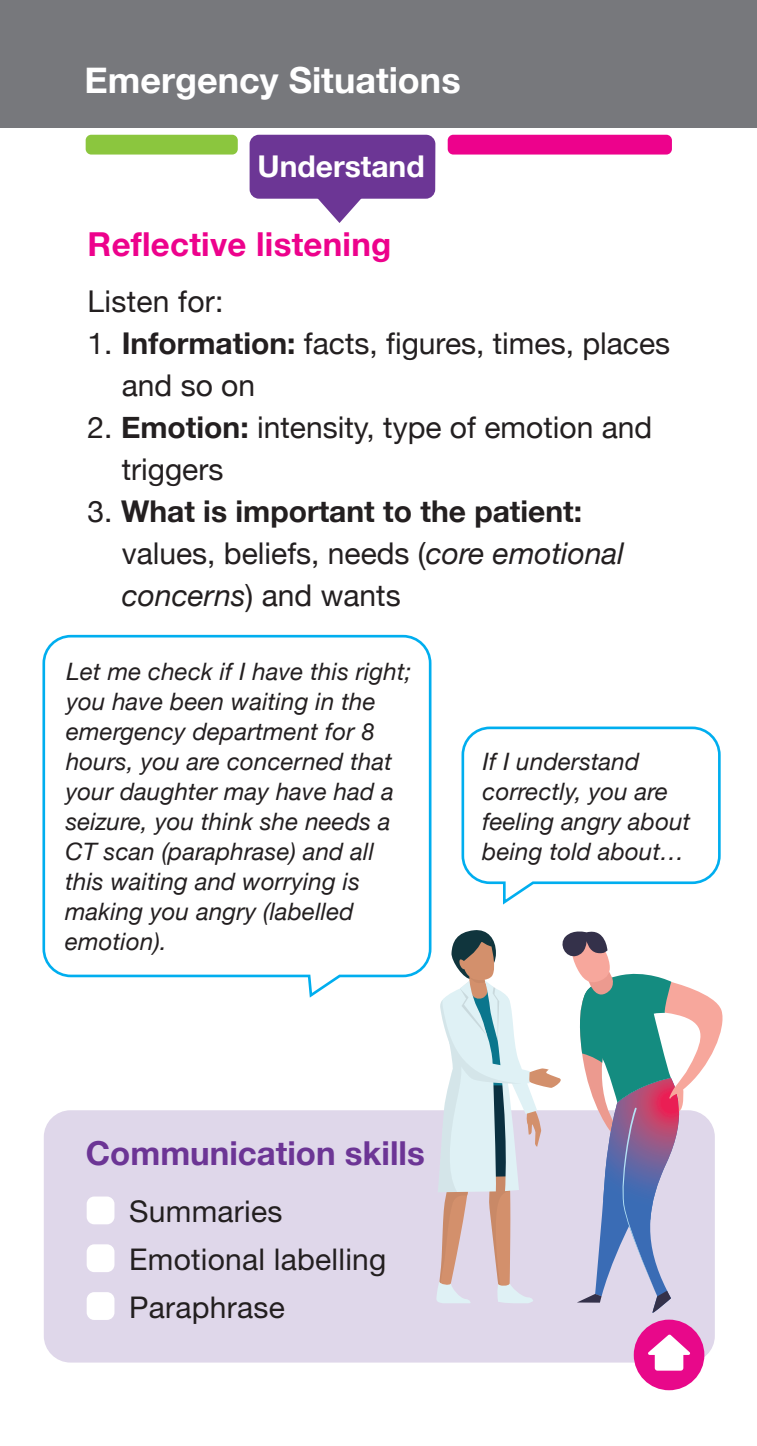
<style>
.page{position:relative;width:757px;height:1446px;background:#fff}
.page>*{position:absolute;margin:0;border:0;box-sizing:border-box;transform-origin:0 0}
.t1{font:700 36px "Helvetica Neue";color:#fff}
.t2{font:700 33px "Helvetica Neue";color:#6c3595}
.t3{font:700 33px "Helvetica Neue";letter-spacing:.01em;color:#ed028c}
.t4{font:30px/42px "Helvetica Neue";color:#231f20}
.t5{font:30px/48px "Helvetica Neue";letter-spacing:.01em;color:#231f20}
.t6{font:700 30px "Helvetica Neue";color:#fff}
.t7{font:italic 24px/30px "Helvetica Neue";letter-spacing:.01em;color:#231f20}
.s1{font-weight:700}
.s2{font-style:italic}
</style>
<div class="page">
<div style="left:44px;top:1110px;width:671px;height:252px;background:#dfd7ea;border-radius:27px"></div>
<div style="left:87px;top:1196px;width:27px;height:28px;background:#fff;border-radius:8px"></div>
<div style="left:87px;top:1244px;width:27px;height:28px;background:#fff;border-radius:8px"></div>
<div style="left:87px;top:1292px;width:27px;height:28px;background:#fff;border-radius:8px"></div>
<div style="left:634px;top:1319px;width:70px;height:71px;background:#e8088a;border-radius:50%"></div>
<div style="left:655px;top:1351px;width:28px;height:19px;background:#fff;border-radius:3px"></div>
<svg style="left:648px;top:1334px;width:43px;height:21px"></svg>
<svg style="left:42px;top:634px;width:390px;height:364px"></svg>
<svg style="left:461px;top:726px;width:260px;height:179px"></svg>
<div style="left:0;top:0;width:757px;height:128px;background:#77787c"></div>
<svg style="left:318px;top:199px;width:43px;height:24px"></svg>
<div style="left:250px;top:135px;width:185px;height:64px;background:#6c3695;border-radius:9px"></div>
<div style="left:86px;top:135px;width:152px;height:20px;background:#8bc63e;border-radius:6px"></div>
<div style="left:448px;top:135px;width:224px;height:20px;background:#ed028c;border-radius:6px"></div>
<svg style="left:436px;top:930px;width:287px;height:383px"></svg>
<h1 class="t1" style="left:85px;top:52px;width:377px">Emergency Situations</h1>
<p class="t6" style="left:257px;top:142px;width:169px">Understand</p>
<h2 class="t3" style="left:88px;top:218px;width:305px">Reflective listening</h2>
<p class="t4" style="left:88px;top:282px;width:137px">Listen for:</p>
<p class="t4" style="left:122px;top:324px;width:550px;text-indent:-34px">1. <span class="s1">Information:</span> facts, figures, times, places and so on</p>
<p class="t4" style="left:122px;top:408px;width:532px;text-indent:-34px">2. <span class="s1">Emotion:</span> intensity, type of emotion and triggers</p>
<p class="t4" style="left:122px;top:492px;width:504px;text-indent:-34px">3. <span class="s1">What is important to the patient: </span>values, beliefs, needs (<span class="s2">core emotional concerns</span>) and wants</p>
<p class="t7" style="left:65px;top:658px;width:348px">Let me check if I have this right; you have been waiting in the emergency department for 8 hours, you are concerned that your daughter may have had a seizure, you think she needs a<br>CT scan (paraphrase) and all this waiting and worrying is making you angry (labelled emotion).</p>
<p class="t7" style="left:482px;top:747px;width:210px">If I understand correctly, you are feeling angry about being told about…</p>
<h2 class="t2" style="left:86px;top:1127px;width:340px">Communication skills</h2>
<p class="t5" style="left:129px;top:1186px;width:259px">Summaries<br>Emotional labelling<br>Paraphrase</p>
</div>
